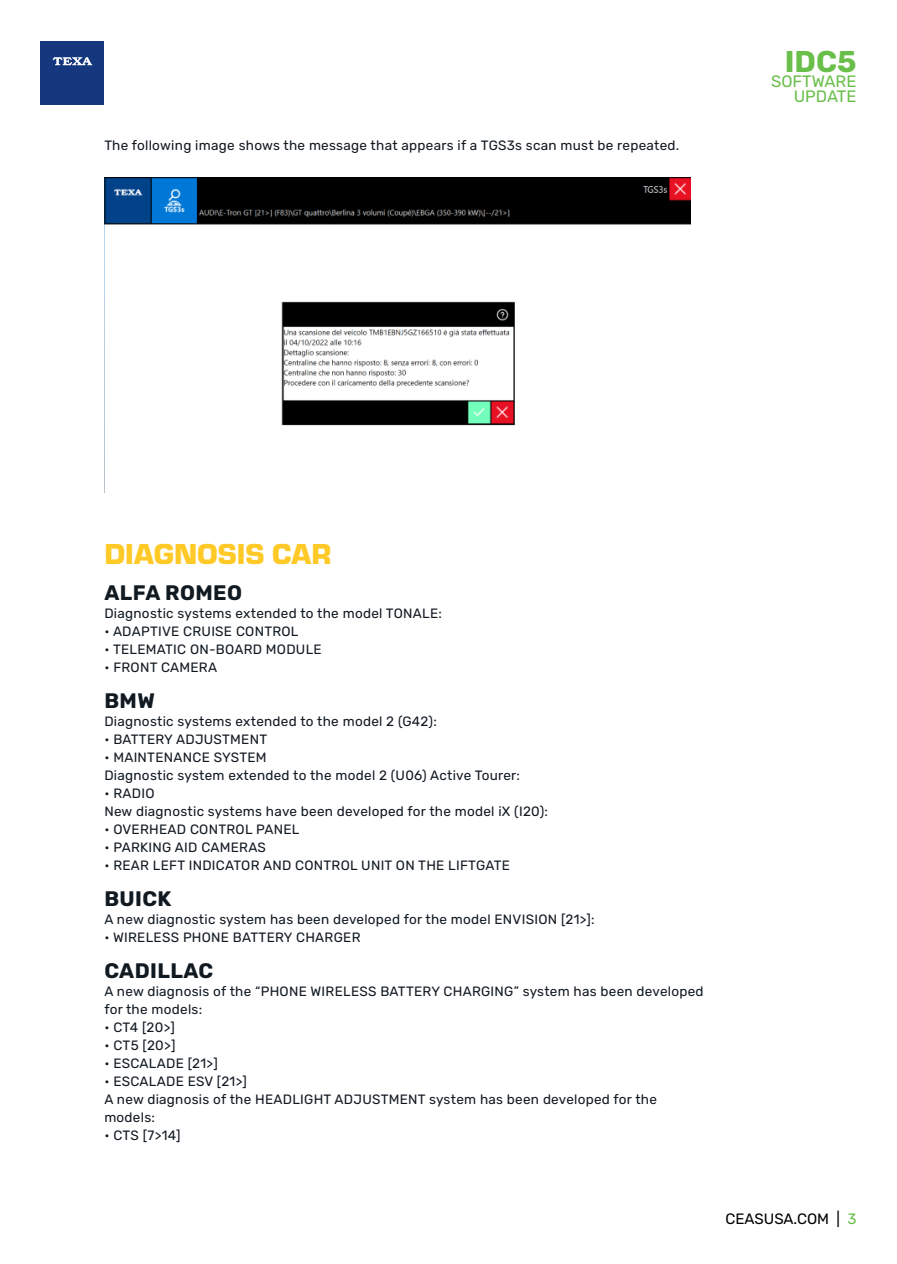
<style>
.page{position:relative;width:897px;height:1264px;background:#fff}
.page>*{position:absolute;margin:0;border:0;box-sizing:border-box;transform-origin:0 0}
.t1{font:900 30px "Eurostile";color:#ffca27}
.t2{font:700 30px "Rubik";color:#6abf4b}
.t3{font:700 21px "Rubik";letter-spacing:.02em;color:#111921}
.t4{font:16.5px/15px "Rubik";color:#6abf4b;text-align:right}
.t5{font:15px "Rubik";color:#000}
.t6{font:13.5px/18px "Rubik";letter-spacing:.02em;color:#111921}
.s1{color:#6abf4b}
</style>
<div class="page">
<div style="left:40px;top:41px;width:64px;height:64px;background:#14377d"></div>
<svg style="left:53px;top:57px;width:39px;height:8px"></svg>
<img style="left:104px;top:177px;width:586px;height:315px">
<p class="t6" style="left:104px;top:136px;width:576px">The following image shows the message that appears if a TGS3s scan must be repeated.</p>
<h1 class="t2" style="left:784px;top:45px;width:73px">IDC5</h1>
<p class="t4" style="left:771px;top:75px;width:87px">SOFTWARE<br>UPDATE</p>
<h1 class="t1" style="left:104px;top:532px;width:228px">DIAGNOSIS CAR</h1>
<h2 class="t3" style="left:104px;top:581px;width:139px">ALFA ROMEO</h2>
<p class="t6" style="left:104px;top:604px;width:339px">Diagnostic systems extended to the model TONALE:</p>
<p class="t6" style="left:104px;top:622px;width:196px">• ADAPTIVE CRUISE CONTROL</p>
<p class="t6" style="left:104px;top:640px;width:219px">• TELEMATIC ON-BOARD MODULE</p>
<p class="t6" style="left:104px;top:658px;width:114px">• FRONT CAMERA</p>
<h2 class="t3" style="left:104px;top:689px;width:52px">BMW</h2>
<p class="t6" style="left:104px;top:712px;width:334px">Diagnostic systems extended to the model 2 (G42):</p>
<p class="t6" style="left:104px;top:730px;width:164px">• BATTERY ADJUSTMENT</p>
<p class="t6" style="left:104px;top:748px;width:417px">• MAINTENANCE SYSTEM<br>Diagnostic system extended to the model 2 (U06) Active Tourer:</p>
<p class="t6" style="left:104px;top:784px;width:445px">• RADIO<br>New diagnostic systems have been developed for the model iX (I20):</p>
<p class="t6" style="left:104px;top:820px;width:197px">• OVERHEAD CONTROL PANEL</p>
<p class="t6" style="left:104px;top:838px;width:163px">• PARKING AID CAMERAS</p>
<p class="t6" style="left:104px;top:856px;width:407px">• REAR LEFT INDICATOR AND CONTROL UNIT ON THE LIFTGATE</p>
<h2 class="t3" style="left:104px;top:887px;width:69px">BUICK</h2>
<p class="t6" style="left:104px;top:910px;width:492px">A new diagnostic system has been developed for the model ENVISION [21&gt;]:</p>
<p class="t6" style="left:104px;top:928px;width:258px">• WIRELESS PHONE BATTERY CHARGER</p>
<h2 class="t3" style="left:104px;top:959px;width:110px">CADILLAC</h2>
<p class="t6" style="left:104px;top:982px;width:600px">A new diagnosis of the “PHONE WIRELESS BATTERY CHARGING” system has been developed for the models:</p>
<p class="t6" style="left:104px;top:1018px;width:72px">• CT4 [20&gt;]</p>
<p class="t6" style="left:104px;top:1036px;width:73px">• CT5 [20&gt;]</p>
<p class="t6" style="left:104px;top:1054px;width:115px">• ESCALADE [21&gt;]</p>
<p class="t6" style="left:104px;top:1072px;width:554px">• ESCALADE ESV [21&gt;]<br>A new diagnosis of the HEADLIGHT ADJUSTMENT system has been developed for the models:</p>
<p class="t6" style="left:104px;top:1126px;width:78px">• CTS [7&gt;14]</p>
<p class="t5" style="left:725px;top:1210px;width:132px">CEASUSA.COM | <span class="s1">3</span></p>
</div>
